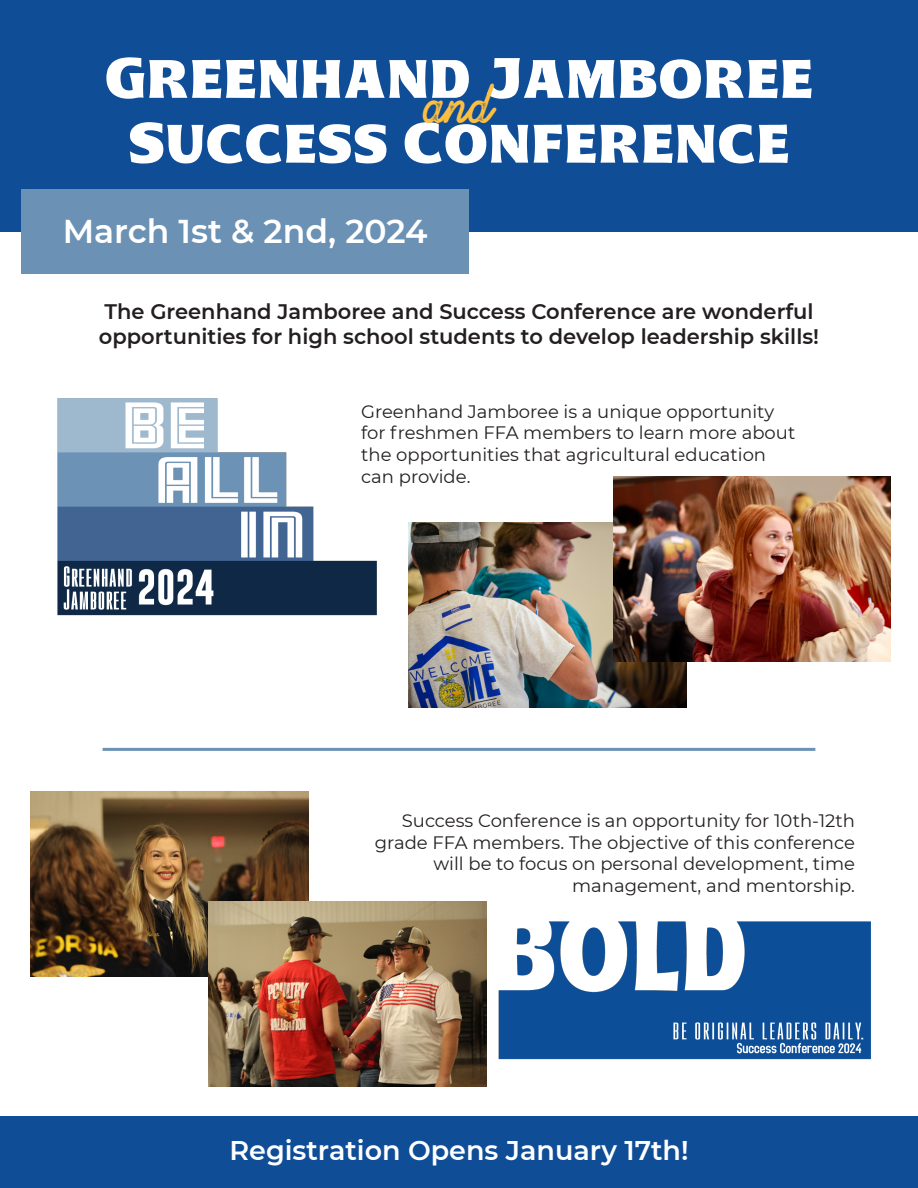
<style>
.page{position:relative;width:918px;height:1188px;background:#fff}
.page>*{position:absolute;margin:0;border:0;box-sizing:border-box;transform-origin:0 0}
.t1{font:57px "Golden Pepper Demo";color:#fff}
.t2{font:45px "Brandon Smith Stamp";color:#febf40}
.t3{font:600 33px "Montserrat";color:#fff}
.t4{font:600 27px "Montserrat";color:#fff}
.t5{font:600 21px/25.2px "Montserrat";color:#231f20}
.t6{font:18px/21.6px "Montserrat";color:#231f20}
</style>
<div class="page">
<div style="left:0;top:0;width:918px;height:231px;background:#0f4d97"></div>
<img style="left:57px;top:398px;width:320px;height:218px">
<img style="left:487px;top:921px;width:396px;height:196px">
<div style="left:22px;top:189px;width:447px;height:84px;background:#6b91b4"></div>
<img style="left:30px;top:791px;width:278px;height:186px">
<img style="left:209px;top:901px;width:278px;height:185px">
<img style="left:408px;top:522px;width:278px;height:185px">
<img style="left:613px;top:477px;width:278px;height:185px">
<hr style="left:103px;top:748px;width:712px;height:3px;background:#6b91b4">
<div style="left:0;top:1117px;width:918px;height:71px;background:#0f4d97"></div>
<p class="t1" style="left:104px;top:48px;width:711px">GREENHAND JAMBOREE</p>
<p class="t1" style="left:128px;top:113px;width:664px">SUCCESS CONFERENCE</p>
<p class="t2" style="left:425px;top:72px;width:69px">and</p>
<p class="t3" style="left:63px;top:207px;width:366px">March 1st &amp; 2nd, 2024</p>
<p class="t5" style="left:99px;top:298px;width:722px">The Greenhand Jamboree and Success Conference are wonderful opportunities for high school students to develop leadership skills!</p>
<p class="t6" style="left:361px;top:400px;width:436px">Greenhand Jamboree is a unique opportunity for freshmen FFA members to learn more about the opportunities that agricultural education can provide.</p>
<p class="t6" style="left:375px;top:809px;width:482px;text-align:right">Success Conference is an opportunity for 10th-12th grade FFA members. The objective of this conference will be to focus on personal development, time management, and mentorship.</p>
<p class="t4" style="left:229px;top:1131px;width:461px">Registration Opens January 17th!</p>
</div>
